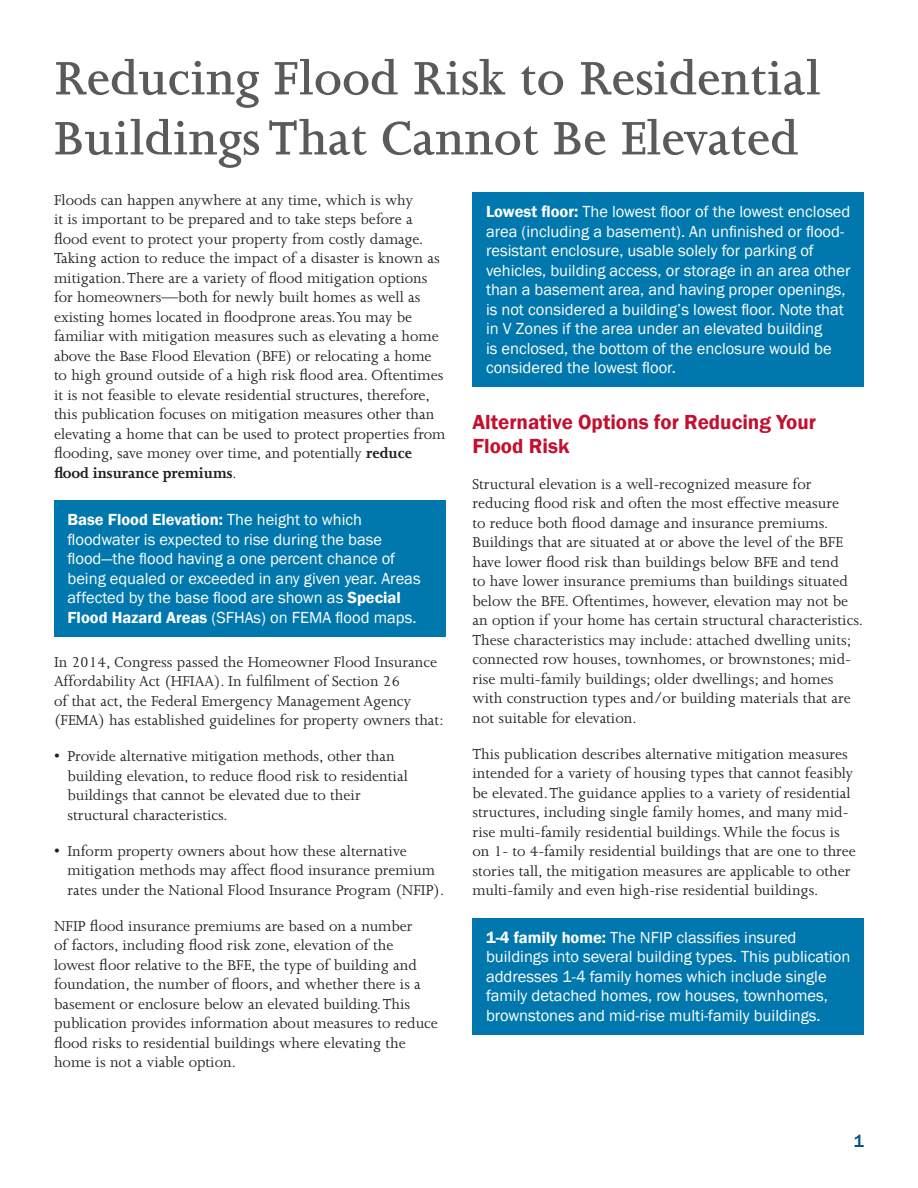
<style>
.page{position:relative;width:918px;height:1188px;background:#fff}
.page>*{position:absolute;margin:0;border:0;box-sizing:border-box;transform-origin:0 0}
.t1{font:600 54px/60px "Joanna";color:#5a5a5d}
.t2{font:600 21px/24px "Franklin Gothic";color:#c3102f}
.t3{font:500 18px "Franklin Gothic";color:#005187}
.t4{font:16.5px/19.5px "Joanna";color:#231f20}
.t5{font:16.5px/19.5px "Franklin Gothic";color:#fff}
.s1{font-weight:700}
.s2{font-weight:600}
</style>
<div class="page">
<div style="left:54px;top:500px;width:392px;height:136px;background:#0078ae"></div>
<div style="left:472px;top:192px;width:392px;height:195px;background:#0078ae"></div>
<div style="left:472px;top:918px;width:392px;height:116px;background:#0078ae"></div>
<p class="t1" style="left:54px;top:48px;width:768px">Reducing Flood Risk to Residential<br>Buildings That Cannot Be Elevated</p>
<p class="t4" style="left:54px;top:190px;width:393px">Floods can happen anywhere at any time, which is why<br>it is important to be prepared and to take steps before a flood event to protect your property from costly damage.<br>Taking action to reduce the impact of a disaster is known as mitigation. There are a variety of flood mitigation options for homeowners—both for newly built homes as well as existing homes located in floodprone areas. You may be familiar with mitigation measures such as elevating a home above the Base Flood Elevation (BFE) or relocating a home to high ground outside of a high risk flood area. Oftentimes it is not feasible to elevate residential structures, therefore, this publication focuses on mitigation measures other than elevating a home that can be used to protect properties from flooding, save money over time, and potentially <span class="s1">reduce flood insurance premiums</span>.</p>
<p class="t5" style="left:68px;top:510px;width:355px"><span class="s2">Base Flood Elevation:</span> The height to which floodwater is expected to rise during the base flood—the flood having a one percent chance of being equaled or exceeded in any given year. Areas affected by the base flood are shown as <span class="s2">Special Flood Hazard Areas</span> (SFHAs) on FEMA flood maps.</p>
<p class="t4" style="left:54px;top:652px;width:391px">In 2014, Congress passed the Homeowner Flood Insurance Affordability Act (HFIAA). In fulfilment of Section 26<br>of that act, the Federal Emergency Management Agency (FEMA) has established guidelines for property owners that:</p>
<p class="t4" style="left:67px;top:747px;width:342px;text-indent:-13px">• Provide alternative mitigation methods, other than building elevation, to reduce flood risk to residential buildings that cannot be elevated due to their structural characteristics.</p>
<p class="t4" style="left:67px;top:841px;width:378px;text-indent:-13px">• Inform property owners about how these alternative mitigation methods may affect flood insurance premium rates under the National Flood Insurance Program (NFIP).</p>
<p class="t4" style="left:54px;top:916px;width:386px">NFIP flood insurance premiums are based on a number<br>of factors, including flood risk zone, elevation of the lowest floor relative to the BFE, the type of building and foundation, the number of floors, and whether there is a basement or enclosure below an elevated building. This publication provides information about measures to reduce flood risks to residential buildings where elevating the home is not a viable option.</p>
<p class="t5" style="left:486px;top:202px;width:366px"><span class="s2">Lowest floor:</span> The lowest floor of the lowest enclosed area (including a basement). An unfinished or flood&shy;resistant enclosure, usable solely for parking of vehicles, building access, or storage in an area other than a basement area, and having proper openings, is not considered a building’s lowest floor. Note that in V Zones if the area under an elevated building<br>is enclosed, the bottom of the enclosure would be considered the lowest floor.</p>
<p class="t2" style="left:472px;top:410px;width:345px">Alternative Options for Reducing Your<br>Flood Risk</p>
<p class="t4" style="left:472px;top:474px;width:392px">Structural elevation is a well-recognized measure for reducing flood risk and often the most effective measure<br>to reduce both flood damage and insurance premiums.<br>Buildings that are situated at or above the level of the BFE have lower flood risk than buildings below BFE and tend<br>to have lower insurance premiums than buildings situated below the BFE. Oftentimes, however, elevation may not be an option if your home has certain structural characteristics.<br>These characteristics may include: attached dwelling units; connected row houses, townhomes, or brownstones; mid&shy;rise multi-family buildings; older dwellings; and homes with construction types and/or building materials that are not suitable for elevation.</p>
<p class="t4" style="left:472px;top:744px;width:385px">This publication describes alternative mitigation measures intended for a variety of housing types that cannot feasibly be elevated. The guidance applies to a variety of residential structures, including single family homes, and many mid&shy;rise multi-family residential buildings. While the focus is on 1- to 4-family residential buildings that are one to three stories tall, the mitigation measures are applicable to other multi-family and even high-rise residential buildings.</p>
<p class="t5" style="left:486px;top:928px;width:366px"><span class="s2">1-4 family home:</span> The NFIP classifies insured buildings into several building types. This publication addresses 1-4 family homes which include single family detached homes, row houses, townhomes, brownstones and mid-rise multi-family buildings.</p>
<p class="t3" style="left:853px;top:1129px;width:12px">1</p>
</div>
